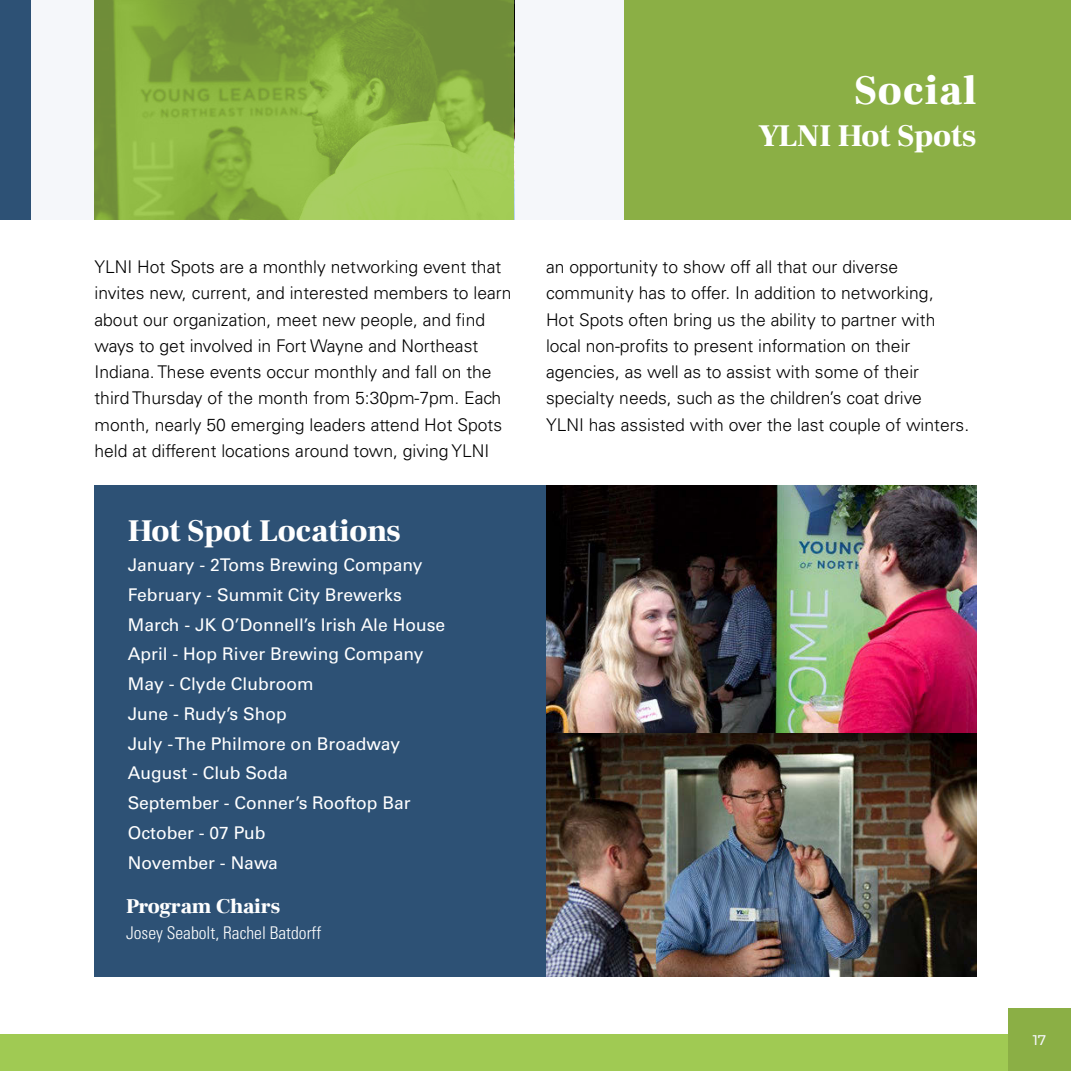
<style>
.page{position:relative;width:1071px;height:1071px;background:#fff}
.page>*{position:absolute;margin:0;border:0;box-sizing:border-box;transform-origin:0 0}
.t1{font:900 42px "Frank Ruhl Libre";letter-spacing:.025em;color:#fff}
.t2{font:900 31.5px "Frank Ruhl Libre";color:#fff}
.t3{font:900 21px "Frank Ruhl Libre";color:#fff}
.t4{font:300 17.5px/26.2px "Univers LT Std";color:#000}
.t5{font:17.5px/29.8px "Univers LT Std";color:#fff}
.t6{font:300 condensed 17.5px "Univers LT Std";color:#fff}
.t7{font:500 14px "Montserrat";color:#f5f7fa}
</style>
<div class="page">
<div style="left:0;top:1034px;width:1071px;height:37px;background:#a0ca53"></div>
<div style="left:1008px;top:1008px;width:63px;height:63px;background:#8baf45"></div>
<div style="left:0;top:0;width:32px;height:220px;background:#2d5175"></div>
<div style="left:94px;top:485px;width:882px;height:491px;background:#2d5175"></div>
<div style="left:334px;top:0;width:306px;height:220px;background:#f5f7fa"></div>
<div style="left:32px;top:0;width:62px;height:220px;background:#f5f7fa"></div>
<div style="left:625px;top:0;width:446px;height:220px;background:#8baf45"></div>
<img style="left:546px;top:485px;width:430px;height:491px">
<svg style="left:94px;top:0;width:420px;height:220px;background:#88ad43"></svg>
<h1 class="t1" style="left:855px;top:65px;width:123px">Social</h1>
<h2 class="t2" style="left:758px;top:117px;width:220px">YLNI Hot Spots</h2>
<p class="t4" style="left:94px;top:254px;width:418px">YLNI Hot Spots are a monthly networking event that invites new, current, and interested members to learn about our organization, meet new people, and find ways to get involved in Fort Wayne and Northeast Indiana. These events occur monthly and fall on the third Thursday of the month from 5:30pm-7pm. Each month, nearly 50 emerging leaders attend Hot Spots held at different locations around town, giving YLNI</p>
<p class="t4" style="left:546px;top:254px;width:425px">an opportunity to show off all that our diverse community has to offer. In addition to networking,<br>Hot Spots often bring us the ability to partner with local non-profits to present information on their agencies, as well as to assist with some of their specialty needs, such as the children’s coat drive<br>YLNI has assisted with over the last couple of winters.</p>
<h2 class="t2" style="left:128px;top:512px;width:274px">Hot Spot Locations</h2>
<p class="t5" style="left:128px;top:550px;width:319px">January - 2Toms Brewing Company<br>February - Summit City Brewerks<br>March - JK O’Donnell’s Irish Ale House<br>April - Hop River Brewing Company<br>May - Clyde Clubroom<br>June - Rudy’s Shop<br>July - The Philmore on Broadway<br>August - Club Soda<br>September - Conner’s Rooftop Bar<br>October - 07 Pub<br>November - Nawa</p>
<p class="t3" style="left:126px;top:893px;width:156px">Program Chairs</p>
<p class="t6" style="left:126px;top:922px;width:197px">Josey Seabolt, Rachel Batdorff</p>
<p class="t7" style="left:1033px;top:1030px;width:15px">17</p>
</div>
